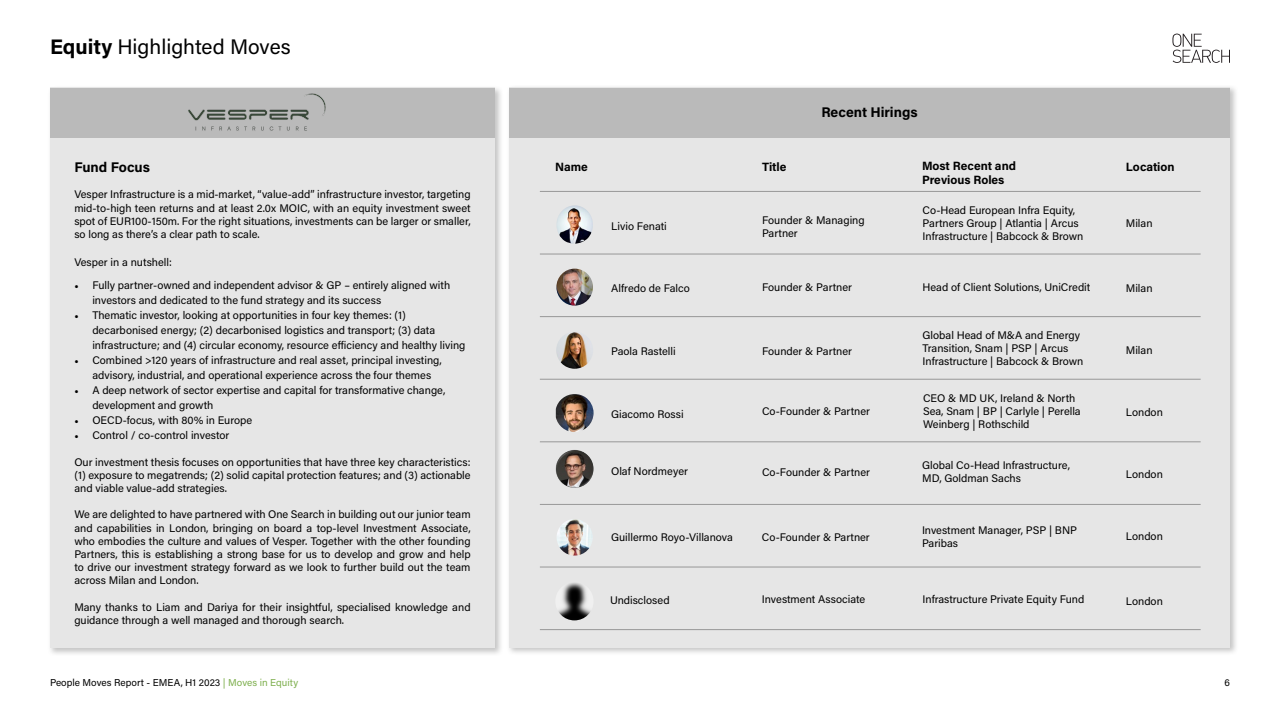
<style>
.page{position:relative;width:1280px;height:720px;background:#fff}
.page>*{position:absolute;margin:0;border:0;box-sizing:border-box;transform-origin:0 0}
.t1{font:21px "Acumin Pro";color:#000}
.t2{font:700 14px "Acumin Pro";color:#000}
.t3{font:700 12px/14.4px "Acumin Pro";color:#000}
.t4{font:11px/13.2px "Acumin Pro";color:#000}
.t5{font:10px "Acumin Pro";color:#000}
.s1{font-weight:700}
.s2{font-family:"Minion Pro"}
.s3{color:#7eaf4e}
</style>
<div class="page">
<svg style="left:1172px;top:34px;width:58px;height:29px"></svg>
<div style="left:506px;top:85px;width:733px;height:571px;background:#595959;opacity:.35"></div>
<div style="left:509px;top:87px;width:721px;height:560px;background:#e6e6e6"></div>
<div style="left:47px;top:85px;width:457px;height:571px;background:#595959;opacity:.35"></div>
<div style="left:50px;top:88px;width:445px;height:560px;background:#e6e6e6"></div>
<div style="left:509px;top:88px;width:721px;height:50px;background:#bababa"></div>
<div style="left:50px;top:88px;width:445px;height:50px;background:#bababa"></div>
<hr style="left:540px;top:191px;width:661px;height:1px;background:#1e1e1e">
<hr style="left:540px;top:441px;width:661px;height:1px;background:#1e1e1e">
<hr style="left:540px;top:316px;width:661px;height:1px;background:#1e1e1e">
<hr style="left:540px;top:567px;width:661px;height:1px;background:#1e1e1e">
<hr style="left:540px;top:254px;width:661px;height:1px;background:#1e1e1e">
<hr style="left:540px;top:504px;width:661px;height:1px;background:#1e1e1e">
<hr style="left:540px;top:379px;width:661px;height:1px;background:#1e1e1e">
<hr style="left:540px;top:629px;width:661px;height:1px;background:#1e1e1e">
<img style="left:555px;top:582px;width:39px;height:38px;border-radius:19px">
<img style="left:557px;top:519px;width:36px;height:37px;border-radius:18px">
<img style="left:555px;top:450px;width:39px;height:38px;border-radius:19px">
<img style="left:556px;top:394px;width:38px;height:38px">
<img style="left:556px;top:332px;width:37px;height:37px;border-radius:18px">
<img style="left:556px;top:269px;width:37px;height:37px;border-radius:18px">
<img style="left:557px;top:205px;width:36px;height:39px">
<img style="left:188px;top:93px;width:138px;height:38px">
<h1 class="t1" style="left:50px;top:33px;width:242px"><span class="s1">Equity</span> Highlighted Moves</h1>
<p class="t2" style="left:74px;top:157px;width:77px">Fund Focus</p>
<p class="t4" style="left:74px;top:188px;width:398px;text-align:justify">Vesper Infrastructure is a mid-market, “value-add” infrastructure investor, targeting mid-to-high teen returns and at least 2.0x MOIC, with an equity investment sweet spot of EUR100-150m. For the right situations, investments can be larger or smaller, so long as there’s a clear path to scale.</p>
<p class="t4" style="left:74px;top:255px;width:99px">Vesper in a nutshell:</p>
<p class="t4" style="left:92px;top:277px;width:359px;line-height:15px;text-indent:-18px"><span class="s2">•</span> Fully partner-owned and independent advisor &amp; GP – entirely aligned with investors and dedicated to the fund strategy and its success</p>
<p class="t4" style="left:92px;top:307px;width:375px;line-height:15px;text-indent:-18px"><span class="s2">•</span> Thematic investor, looking at opportunities in four key themes: (1) decarbonised energy; (2) decarbonised logistics and transport; (3) data infrastructure; and (4) circular economy, resource efficiency and healthy living</p>
<p class="t4" style="left:92px;top:352px;width:351px;line-height:15px;text-indent:-18px"><span class="s2">•</span> Combined &gt;120 years of infrastructure and real asset, principal investing, advisory, industrial, and operational experience across the four themes</p>
<p class="t4" style="left:92px;top:382px;width:355px;line-height:15px;text-indent:-18px"><span class="s2">•</span> A deep network of sector expertise and capital for transformative change, development and growth</p>
<p class="t4" style="left:74px;top:413px;width:179px"><span class="s2">•</span> OECD-focus, with 80% in Europe</p>
<p class="t4" style="left:74px;top:428px;width:157px"><span class="s2">•</span> Control / co-control investor</p>
<p class="t4" style="left:74px;top:455px;width:398px;text-align:justify">Our investment thesis focuses on opportunities that have three key characteristics: (1) exposure to megatrends; (2) solid capital protection features; and (3) actionable and viable value-add strategies.</p>
<p class="t4" style="left:74px;top:508px;width:398px;text-align:justify">We are delighted to have partnered with One Search in building out our junior team and capabilities in London, bringing on board a top-level Investment Associate, who embodies the culture and values of Vesper. Together with the other founding Partners, this is establishing a strong base for us to develop and grow and help to drive our investment strategy forward as we look to further build out the team across Milan and London.</p>
<p class="t4" style="left:74px;top:600px;width:398px">Many thanks to Liam and Dariya for their insightful, specialised knowledge and guidance through a well managed and thorough search.</p>
<p class="t2" style="left:821px;top:102px;width:98px">Recent Hirings</p>
<p class="t3" style="left:922px;top:158px;width:96px">Most Recent and<br>Previous Roles</p>
<p class="t3" style="left:555px;top:159px;width:34px">Name</p>
<p class="t3" style="left:762px;top:159px;width:26px">Title</p>
<p class="t3" style="left:1126px;top:159px;width:50px">Location</p>
<p class="t4" style="left:923px;top:203px;width:162px">Co-Head European Infra Equity,<br>Partners Group | Atlantia | Arcus<br>Infrastructure | Babcock &amp; Brown</p>
<p class="t4" style="left:762px;top:213px;width:104px">Founder &amp; Managing<br>Partner</p>
<p class="t4" style="left:611px;top:219px;width:57px">Livio Fenati</p>
<p class="t4" style="left:1126px;top:217px;width:28px">Milan</p>
<p class="t4" style="left:611px;top:281px;width:80px">Alfredo de Falco</p>
<p class="t4" style="left:762px;top:280px;width:92px">Founder &amp; Partner</p>
<p class="t4" style="left:923px;top:280px;width:169px">Head of Client Solutions, UniCredit</p>
<p class="t4" style="left:1126px;top:281px;width:28px">Milan</p>
<p class="t4" style="left:923px;top:328px;width:162px">Global Head of M&amp;A and Energy<br>Transition, Snam | PSP | Arcus<br>Infrastructure | Babcock &amp; Brown</p>
<p class="t4" style="left:611px;top:345px;width:66px">Paola Rastelli</p>
<p class="t4" style="left:762px;top:344px;width:92px">Founder &amp; Partner</p>
<p class="t4" style="left:1126px;top:343px;width:28px">Milan</p>
<p class="t4" style="left:923px;top:391px;width:159px">CEO &amp; MD UK, Ireland &amp; North<br>Sea, Snam | BP | Carlyle | Perella<br>Weinberg | Rothschild</p>
<p class="t4" style="left:611px;top:407px;width:74px">Giacomo Rossi</p>
<p class="t4" style="left:762px;top:405px;width:109px">Co-Founder &amp; Partner</p>
<p class="t4" style="left:1126px;top:405px;width:39px">London</p>
<p class="t4" style="left:922px;top:458px;width:149px">Global Co-Head Infrastructure,<br>MD, Goldman Sachs</p>
<p class="t4" style="left:611px;top:464px;width:78px">Olaf Nordmeyer</p>
<p class="t4" style="left:762px;top:465px;width:109px">Co-Founder &amp; Partner</p>
<p class="t4" style="left:1126px;top:468px;width:39px">London</p>
<p class="t4" style="left:922px;top:523px;width:157px">Investment Manager, PSP | BNP<br>Paribas</p>
<p class="t4" style="left:611px;top:530px;width:123px">Guillermo Royo-Villanova</p>
<p class="t4" style="left:762px;top:530px;width:109px">Co-Founder &amp; Partner</p>
<p class="t4" style="left:1126px;top:529px;width:39px">London</p>
<p class="t4" style="left:610px;top:593px;width:61px">Undisclosed</p>
<p class="t4" style="left:762px;top:592px;width:105px">Investment Associate</p>
<p class="t4" style="left:923px;top:592px;width:163px">Infrastructure Private Equity Fund</p>
<p class="t4" style="left:1126px;top:594px;width:39px">London</p>
<p class="t5" style="left:50px;top:676px;width:250px">People Moves Report - EMEA, H1 2023 <span class="s3">| Moves in Equity</span></p>
<p class="t5" style="left:1225px;top:676px;width:7px">6</p>
</div>
